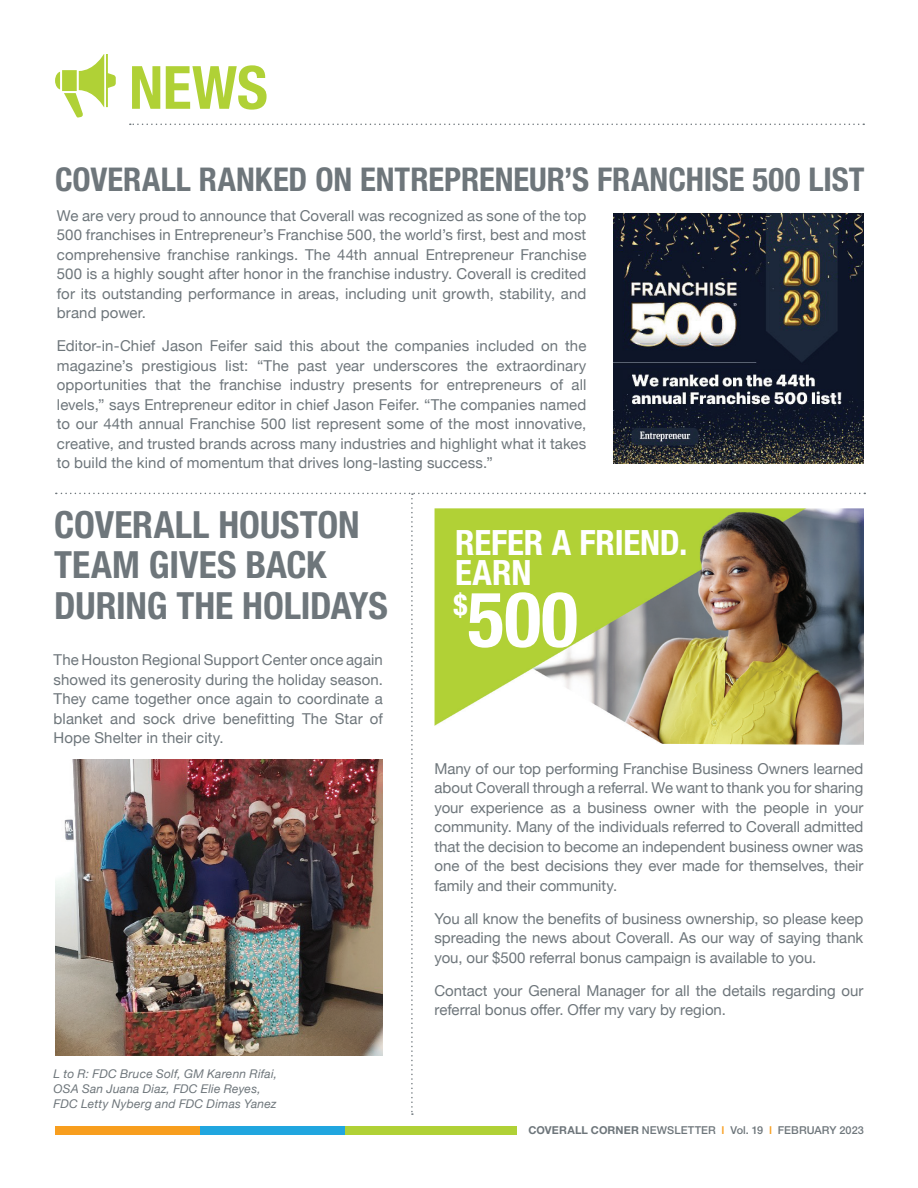
<style>
.page{position:relative;width:918px;height:1188px;background:#fff}
.page>*{position:absolute;margin:0;border:0;box-sizing:border-box;transform-origin:0 0}
.t1{font:700 condensed 76.8px "Helvetica Neue LT Pro";color:#fff}
.t2{font:700 condensed 59.7px "Helvetica Neue LT Pro";color:#b0d136}
.t3{font:700 condensed 37.5px/40.5px "Helvetica Neue LT Pro";letter-spacing:-.005em;color:#6e767b}
.t4{font:700 condensed 34.95px/30.8px "Helvetica Neue LT Pro";letter-spacing:-.005em;color:#fff}
.t5{font:700 condensed 32.85px "Helvetica Neue LT Pro";letter-spacing:-.005em;color:#6e767b}
.t6{font:700 condensed 29.25px "Helvetica Neue LT Pro";color:#fff}
.t7{font:15px/19.5px "Helvetica Neue";color:#6e767b;text-align:justify}
.t8{font:italic 12px/15px "Helvetica Neue";letter-spacing:.02em;color:#6e767b}
.t9{font:500 10.95px "Helvetica Neue LT Pro";letter-spacing:.01em;color:#6e767b}
.s1{font-weight:700}
.s2{color:#f89e1e}
</style>
<div class="page">
<div style="left:345px;top:1127px;width:171px;height:8px;background:#b0d136"></div>
<div style="left:200px;top:1127px;width:145px;height:8px;background:#21a6df"></div>
<div style="left:55px;top:1127px;width:145px;height:8px;background:#f89e1e"></div>
<img style="left:613px;top:214px;width:250px;height:250px">
<svg style="left:55px;top:54px;width:61px;height:64px"></svg>
<svg style="left:130px;top:124px;width:734px;height:1px"></svg>
<img style="left:56px;top:493px;width:809px;height:622px">
<h2 class="t2" style="left:129px;top:51px;width:140px">NEWS</h2>
<h3 class="t5" style="left:55px;top:159px;width:811px">COVERALL RANKED ON ENTREPRENEUR’S FRANCHISE 500 LIST</h3>
<p class="t7" style="left:57px;top:206px;width:531px">We are very proud to announce that Coverall was recognized as sone of the top 500 franchises in Entrepreneur’s Franchise 500, the world’s first, best and most comprehensive franchise rankings. The 44th annual Entrepreneur Franchise 500 is a highly sought after honor in the franchise industry. Coverall is credited for its outstanding performance in areas, including unit growth, stability, and brand power.</p>
<p class="t7" style="left:57px;top:337px;width:531px">Editor-in-Chief Jason Feifer said this about the companies included on the magazine’s prestigious list: “The past year underscores the extraordinary opportunities that the franchise industry presents for entrepreneurs of all levels,” says Entrepreneur editor in chief Jason Feifer. “The companies named to our 44th annual Franchise 500 list represent some of the most innovative, creative, and trusted brands across many industries and highlight what it takes to build the kind of momentum that drives long-lasting success.”</p>
<h3 class="t3" style="left:54px;top:504px;width:335px">COVERALL HOUSTON<br>TEAM GIVES BACK<br>DURING THE HOLIDAYS</h3>
<p class="t7" style="left:54px;top:651px;width:331px">The Houston Regional Support Center once again showed its generosity during the holiday season.<br>They came together once again to coordinate a blanket and sock drive benefitting The Star of Hope Shelter in their city.</p>
<p class="t8" style="left:54px;top:1067px;width:225px">L to R: FDC Bruce Solf, GM Karenn Rifai,<br>OSA San Juana Diaz, FDC Elie Reyes,<br>FDC Letty Nyberg and FDC Dimas Yanez</p>
<h3 class="t4" style="left:455px;top:526px;width:234px">REFER A FRIEND.<br>EARN</h3>
<h3 class="t6" style="left:453px;top:587px;width:16px">$</h3>
<h1 class="t1" style="left:467px;top:573px;width:112px">500</h1>
<p class="t7" style="left:435px;top:759px;width:430px">Many of our top performing Franchise Business Owners learned about Coverall through a referral. We want to thank you for sharing your experience as a business owner with the people in your community. Many of the individuals referred to Coverall admitted that the decision to become an independent business owner was one of the best decisions they ever made for themselves, their family and their community.</p>
<p class="t7" style="left:435px;top:909px;width:430px">You all know the benefits of business ownership, so please keep spreading the news about Coverall. As our way of saying thank you, our $500 referral bonus campaign is available to you.</p>
<p class="t7" style="left:435px;top:981px;width:430px">Contact your General Manager for all the details regarding our referral bonus offer. Offer my vary by region.</p>
<p class="t9" style="left:528px;top:1124px;width:337px"><span class="s1">COVERALL CORNER</span> NEWSLETTER <span class="s2">I</span> Vol. 19 <span class="s2">I</span> FEBRUARY 2023</p>
</div>
